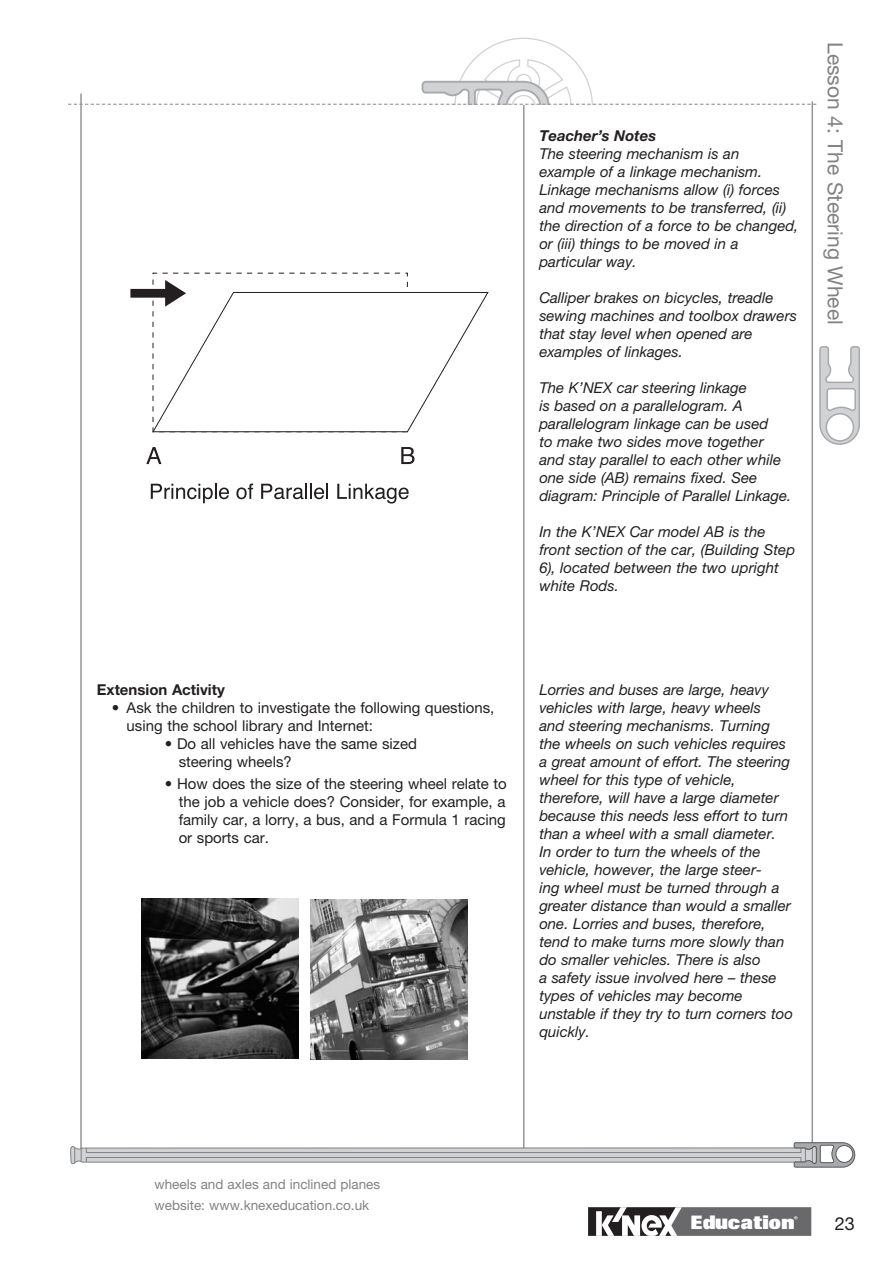
<style>
.page{position:relative;width:893px;height:1263px;background:#fff}
.page>*{position:absolute;margin:0;border:0;box-sizing:border-box;transform-origin:0 0}
.t1{font:21px "Helvetica Neue";color:#808285}
.t2{font:18px "Helvetica Neue";color:#231f20}
.t3{font:17.25px "Focus Font";color:#fff}
.t4{font:italic 15px/18px "Helvetica Neue";color:#231f20}
.t5{font:15px/18px "Helvetica Neue";color:#231f20}
.t6{font:700 15px "Helvetica Neue";color:#231f20}
.t7{font:italic 700 15px "Helvetica Neue";color:#231f20}
.t8{font:13.5px "Helvetica Neue";color:#808285}
</style>
<div class="page">
<svg style="left:146px;top:447px;width:15px;height:17px"></svg>
<svg style="left:401px;top:447px;width:13px;height:17px"></svg>
<svg style="left:151px;top:484px;width:78px;height:19px"></svg>
<svg style="left:236px;top:483px;width:17px;height:16px"></svg>
<svg style="left:261px;top:484px;width:67px;height:15px"></svg>
<svg style="left:337px;top:484px;width:72px;height:19px"></svg>
<svg style="left:130px;top:280px;width:54px;height:18px"></svg>
<svg style="left:152px;top:292px;width:336px;height:141px"></svg>
<hr style="left:523px;top:97px;width:1px;height:1060px;background:#939598">
<hr style="left:811px;top:101px;width:2px;height:1045px;background:#939598">
<hr style="left:80px;top:94px;width:2px;height:1057px;background:#939598">
<svg style="left:819px;top:346px;width:41px;height:99px"></svg>
<svg style="left:68px;top:37px;width:748px;height:68px"></svg>
<img style="left:141px;top:899px;width:158px;height:159px">
<img style="left:310px;top:900px;width:158px;height:159px">
<svg style="left:588px;top:1207px;width:223px;height:29px;background:#777779"></svg>
<svg style="left:70px;top:1142px;width:786px;height:26px"></svg>
<p class="t7" style="left:539px;top:126px;width:118px">Teacher’s Notes</p>
<p class="t4" style="left:539px;top:144px;width:261px">The steering mechanism is an example of a linkage mechanism.<br>Linkage mechanisms allow (i) forces and movements to be transferred, (ii) the direction of a force to be changed, or (iii) things to be moved in a particular way.</p>
<p class="t4" style="left:539px;top:288px;width:259px">Calliper brakes on bicycles, treadle sewing machines and toolbox drawers that stay level when opened are examples of linkages.</p>
<p class="t4" style="left:539px;top:378px;width:253px">The K’NEX car steering linkage<br>is based on a parallelogram. A parallelogram linkage can be used<br>to make two sides move together and stay parallel to each other while one side (AB) remains fixed. See diagram: Principle of Parallel Linkage.</p>
<p class="t4" style="left:539px;top:522px;width:257px">In the K’NEX Car model AB is the front section of the car, (Building Step<br>6), located between the two upright white Rods.</p>
<p class="t1" style="left:848px;top:42px;width:284px;rotate:90deg">Lesson 4: The Steering Wheel</p>
<p class="t6" style="left:97px;top:680px;width:129px">Extension Activity</p>
<p class="t5" style="left:127px;top:698px;width:369px;text-indent:-15px">• Ask the children to investigate the following questions, using the school library and Internet:</p>
<p class="t5" style="left:179px;top:734px;width:240px;text-indent:-14px">• Do all vehicles have the same sized steering wheels?</p>
<p class="t5" style="left:179px;top:775px;width:330px;text-align:justify;text-indent:-14px">• How does the size of the steering wheel relate to the job a vehicle does? Consider, for example, a family car, a lorry, a bus, and a Formula 1 racing or sports car.</p>
<p class="t4" style="left:539px;top:680px;width:255px">Lorries and buses are large, heavy vehicles with large, heavy wheels<br>and steering mechanisms. Turning the wheels on such vehicles requires a great amount of effort. The steering wheel for this type of vehicle, therefore, will have a large diameter because this needs less effort to turn than a wheel with a small diameter.<br>In order to turn the wheels of the vehicle, however, the large steer-<br>ing wheel must be turned through a greater distance than would a smaller one. Lorries and buses, therefore, tend to make turns more slowly than do smaller vehicles. There is also<br>a safety issue involved here – these types of vehicles may become unstable if they try to turn corners too quickly.</p>
<p class="t8" style="left:155px;top:1176px;width:227px">wheels and axles and inclined planes</p>
<p class="t8" style="left:155px;top:1197px;width:216px">website: www.knexeducation.co.uk</p>
<p class="t3" style="left:692px;top:1213px;width:108px">Education<sup>®</sup></p>
<p class="t2" style="left:835px;top:1213px;width:22px">23</p>
</div>
